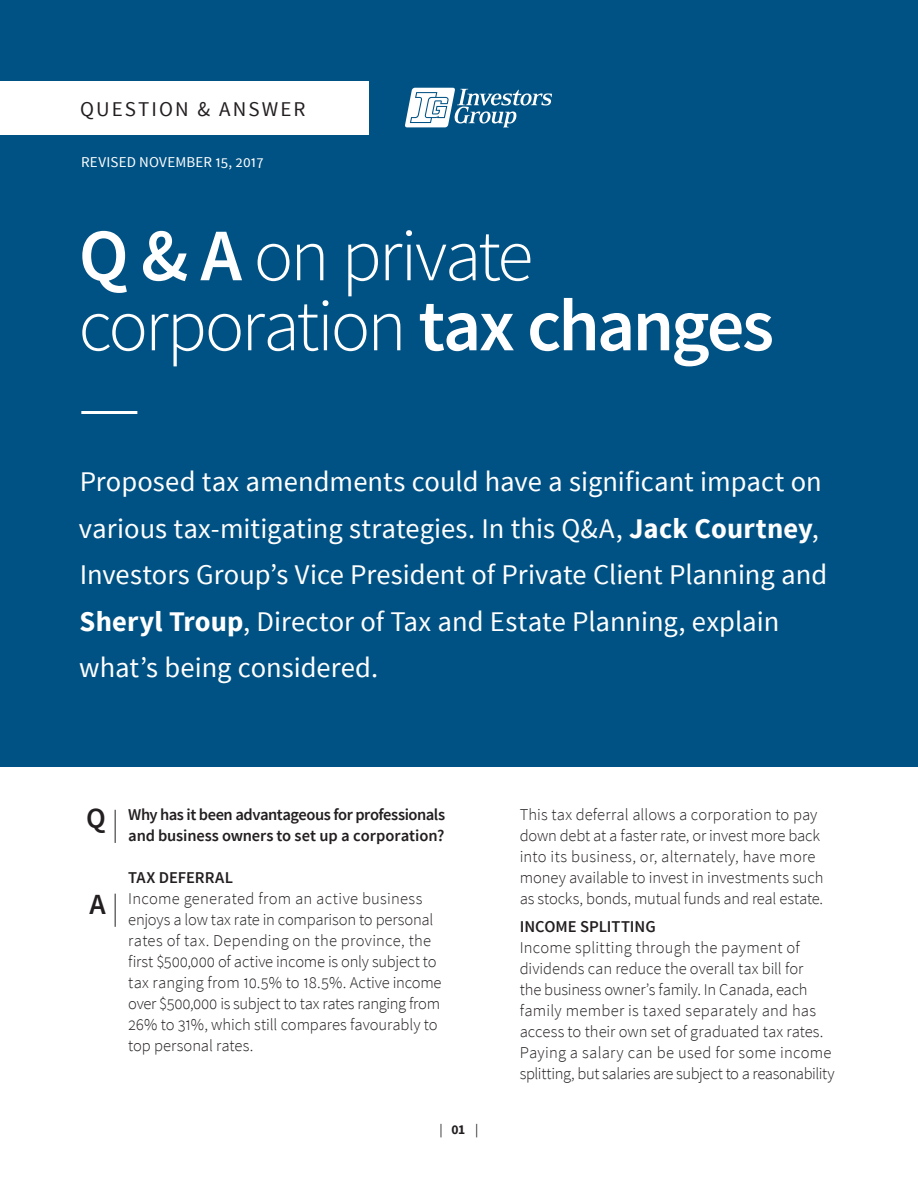
<style>
.page{position:relative;width:918px;height:1188px;background:#fff}
.page>*{position:absolute;margin:0;border:0;box-sizing:border-box;transform-origin:0 0}
.t1{font:300 74.1px/70.1px "Source Sans Pro";letter-spacing:-.04em;color:#fff}
.Intro_Copy{font:600 29.25px "Source Sans Pro";color:#231f20}
.t2{font:28.5px/46.5px "Source Sans Pro";color:#fff}
.t3{font:21px "Source Sans Pro";letter-spacing:.1em;color:#231f20}
.BODY_COPY{font:300 16.5px/21px "Source Sans Pro";color:#231f20}
.Question{font:600 16.5px/21px "Source Sans Pro";letter-spacing:-.02em;color:#231f20}
.BODY_COPY-2{font:600 16.5px "Source Sans Pro";color:#231f20}
.BODY_COPY-3{font:15px "Source Sans Pro";letter-spacing:.01em;color:#fff}
.t4{font:13.5px "Source Sans Pro";color:#231f20}
.s1{font-weight:600}
.s2{font-weight:700}
</style>
<div class="page">
<div style="left:0;top:0;width:918px;height:767px;background:#005284"></div>
<svg style="left:405px;top:88px;width:147px;height:39px"></svg>
<div style="left:0;top:81px;width:368px;height:54px;background:#fff"></div>
<hr style="left:115px;top:810px;width:1px;height:33px;background:#231f20">
<hr style="left:115px;top:894px;width:1px;height:33px;background:#231f20">
<hr style="left:81px;top:411px;width:56px;height:3px;background:#fff">
<p class="t3" style="left:80px;top:96px;width:227px">QUESTION &amp; ANSWER</p>
<p class="BODY_COPY-3" style="left:81px;top:153px;width:184px">REVISED NOVEMBER 15, 2017</p>
<p class="t1" style="left:78px;top:221px;width:697px"><span class="s1">Q &amp; A</span> on private corporation <span class="s1">tax changes</span></p>
<p class="t2" style="left:79px;top:459px;width:750px">Proposed tax amendments could have a significant impact on various tax-mitigating strategies. In this Q&amp;A, <span class="s2">Jack Courtney</span>, Investors Group’s Vice President of Private Client Planning and <span class="s2">Sheryl Troup</span>, Director of Tax and Estate Planning, explain what’s being considered.</p>
<p class="Intro_Copy" style="left:86px;top:800px;width:21px">Q</p>
<p class="Intro_Copy" style="left:89px;top:885px;width:18px">A</p>
<p class="Question" style="left:128px;top:805px;width:319px">Why has it been advantageous for professionals and business owners to set up a corporation?</p>
<p class="BODY_COPY-2" style="left:128px;top:868px;width:106px">TAX DEFERRAL</p>
<p class="BODY_COPY" style="left:128px;top:889px;width:315px">Income generated from an active business enjoys a low tax rate in comparison to personal rates of tax. Depending on the province, the first $500,000 of active income is only subject to tax ranging from 10.5% to 18.5%. Active income over $500,000 is subject to tax rates ranging from 26% to 31%, which still compares favourably to top personal rates.</p>
<p class="t4" style="left:440px;top:1122px;width:40px">| <span class="s2">01</span> |</p>
<p class="BODY_COPY" style="left:520px;top:805px;width:305px">This tax deferral allows a corporation to pay down debt at a faster rate, or invest more back into its business, or, alternately, have more money available to invest in investments such as stocks, bonds, mutual funds and real estate.</p>
<p class="BODY_COPY-2" style="left:520px;top:916px;width:138px">INCOME SPLITTING</p>
<p class="BODY_COPY" style="left:520px;top:937px;width:317px">Income splitting through the payment of dividends can reduce the overall tax bill for<br>the business owner’s family. In Canada, each family member is taxed separately and has access to their own set of graduated tax rates.<br>Paying a salary can be used for some income splitting, but salaries are subject to a reasonability</p>
</div>
